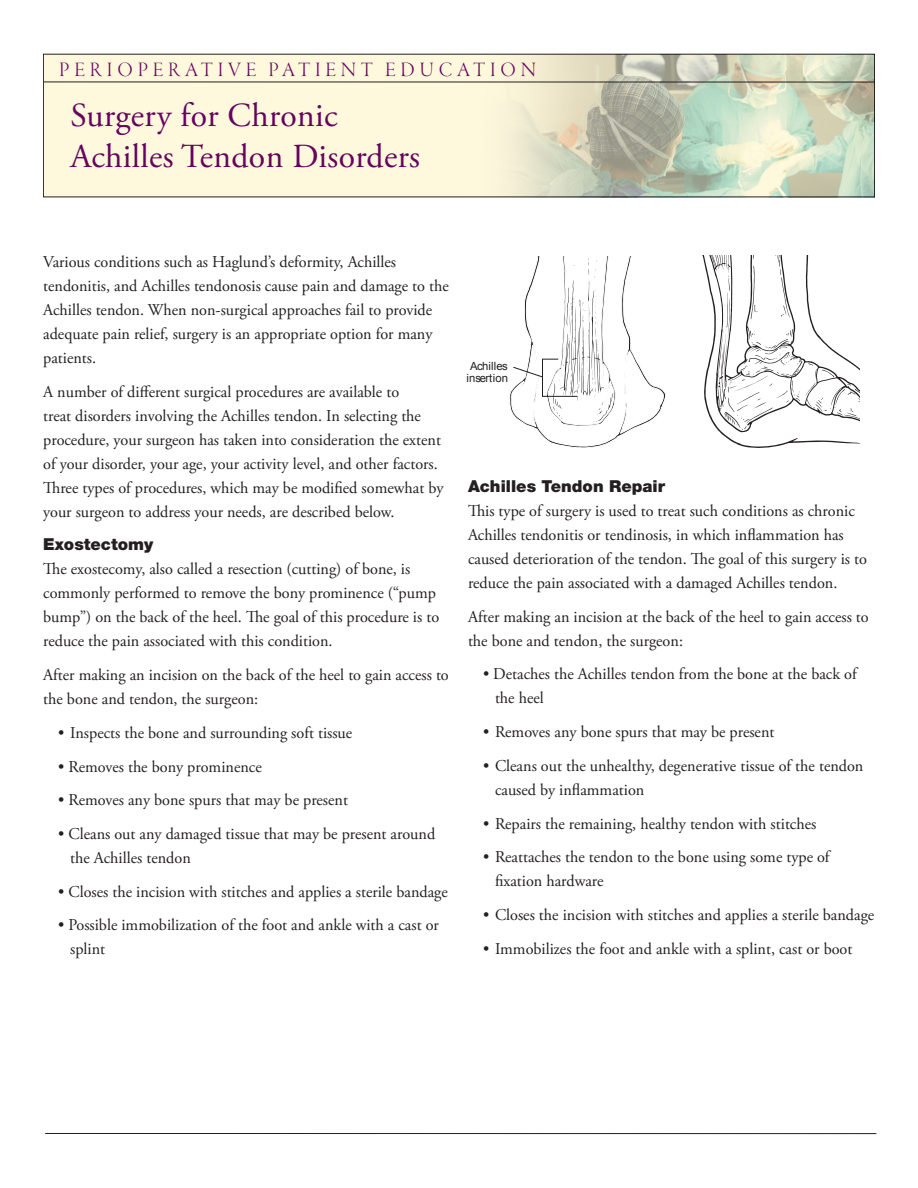
<style>
.page{position:relative;width:918px;height:1188px;background:#fff}
.page>*{position:absolute;margin:0;border:0;box-sizing:border-box;transform-origin:0 0}
.headertitle{font:33.6px/40.5px "Adobe Garamond Pro";letter-spacing:.01em;color:#65035f}
.t1{font:21px "Garamond Premr Pro Lt Disp";letter-spacing:.23em;color:#65035f}
.text1{font:16.5px/24px "Adobe Garamond Pro";color:#231f20}
.subhead{font:900 16.5px "Helvetica Neue";color:#231f20}
.t2{font:11.25px/12.5px "Arial";color:#231f20;text-align:center}
.s1{font-family:"Helvetica Neue";font-weight:900}
</style>
<div class="page">
<svg style="left:43px;top:54px;width:832px;height:143px;background:#e5e4cb"></svg>
<hr style="left:43px;top:82px;width:832px;height:1px;background:#231f20">
<hr style="left:45px;top:1133px;width:831px;height:1px;background:#231f20">
<svg style="left:509px;top:256px;width:157px;height:192px"></svg>
<svg style="left:702px;top:255px;width:158px;height:193px"></svg>
<p class="t1" style="left:59px;top:58px;width:478px">PERIOPERATIVE PATIENT EDUCATION</p>
<p class="headertitle" style="left:70px;top:97px;width:351px">Surgery for Chronic<br>Achilles Tendon Disorders</p>
<p class="text1" style="left:43px;top:250px;width:407px">Various conditions such as Haglund’s deformity, Achilles tendonitis, and Achilles tendonosis cause pain and damage to the Achilles tendon. When non-surgical approaches fail to provide adequate pain relief, surgery is an appropriate option for many patients.</p>
<p class="text1" style="left:43px;top:380px;width:402px">A number of different surgical procedures are available to<br>treat disorders involving the Achilles tendon. In selecting the procedure, your surgeon has taken into consideration the extent of your disorder, your age, your activity level, and other factors.<br>Three types of procedures, which may be modified somewhat by your surgeon to address your needs, are described below.</p>
<p class="subhead" style="left:43px;top:535px;width:112px">Exostectomy</p>
<p class="text1" style="left:43px;top:558px;width:398px">The exostecomy, also called a resection (cutting) of bone, is commonly performed to remove the bony prominence (“pump bump”) on the back of the heel. The goal of this procedure is to reduce the pain associated with this condition.</p>
<p class="text1" style="left:43px;top:663px;width:407px">After making an incision on the back of the heel to gain access to the bone and tendon, the surgeon:</p>
<p class="text1" style="left:58px;top:721px;width:296px">• Inspects the bone and surrounding soft tissue</p>
<p class="text1" style="left:58px;top:755px;width:205px">• Removes the bony prominence</p>
<p class="text1" style="left:58px;top:789px;width:291px">• Removes any bone spurs that may be present</p>
<p class="text1" style="left:70px;top:822px;width:367px;text-indent:-12px">• Cleans out any damaged tissue that may be present around the Achilles tendon</p>
<p class="text1" style="left:58px;top:880px;width:391px">• Closes the incision with stitches and applies a sterile bandage</p>
<p class="text1" style="left:70px;top:914px;width:370px;text-indent:-12px">• Possible immobilization of the foot and ankle with a cast or splint</p>
<p class="t2" style="left:467px;top:360px;width:43px">Achilles insertion</p>
<p class="text1" style="left:468px;top:475px;width:400px"><span class="s1">Achilles Tendon Repair<br></span>This type of surgery is used to treat such conditions as chronic Achilles tendonitis or tendinosis, in which inflammation has caused deterioration of the tendon. The goal of this surgery is to reduce the pain associated with a damaged Achilles tendon.</p>
<p class="text1" style="left:468px;top:605px;width:402px">After making an incision at the back of the heel to gain access to the bone and tendon, the surgeon:</p>
<p class="text1" style="left:495px;top:663px;width:363px;text-indent:-12px">• Detaches the Achilles tendon from the bone at the back of the heel</p>
<p class="text1" style="left:483px;top:720px;width:293px">• Removes any bone spurs that may be present</p>
<p class="text1" style="left:495px;top:754px;width:370px;text-indent:-12px">• Cleans out the unhealthy, degenerative tissue of the tendon caused by inflammation</p>
<p class="text1" style="left:483px;top:812px;width:335px">• Repairs the remaining, healthy tendon with stitches</p>
<p class="text1" style="left:495px;top:846px;width:336px;text-indent:-12px">• Reattaches the tendon to the bone using some type of fixation hardware</p>
<p class="text1" style="left:483px;top:903px;width:393px">• Closes the incision with stitches and applies a sterile bandage</p>
<p class="text1" style="left:483px;top:937px;width:371px">• Immobilizes the foot and ankle with a splint, cast or boot</p>
</div>
